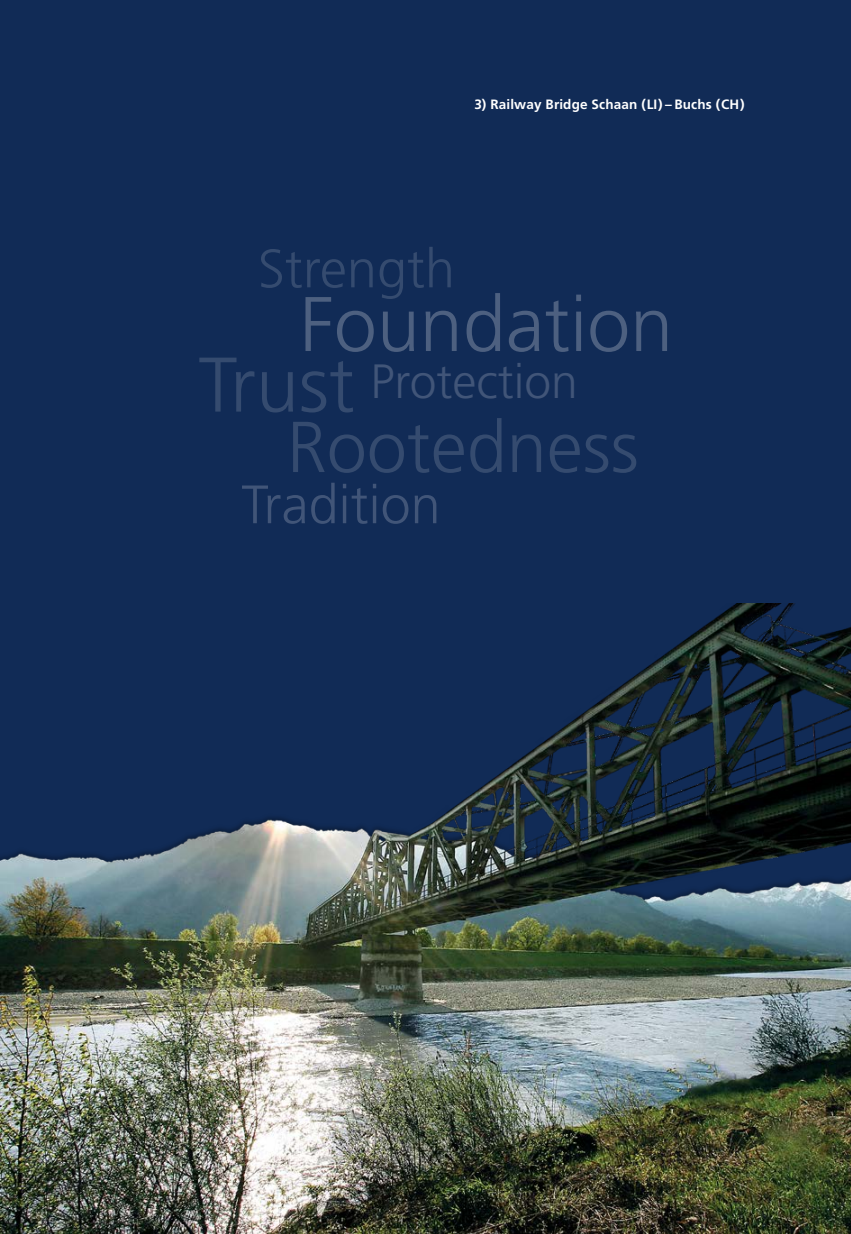
<style>
.page{position:relative;width:851px;height:1234px;background:#fff}
.page>*{position:absolute;margin:0;border:0;box-sizing:border-box;transform-origin:0 0}
.t1{font:300 77.25px "Frutiger LT Std";color:#4d6080}
.t2{font:300 77.25px "Frutiger LT Std";color:#354b6f}
.t3{font:300 71.85px "Frutiger LT Std";color:#354b6f}
.t4{font:300 54px "Frutiger LT Std";color:#415578}
.t5{font:300 54px "Frutiger LT Std";color:#354b6f}
.t6{font:300 48px "Frutiger LT Std";color:#415578}
._00_Lauftext{font:700 13.5px "Frutiger LT Std";letter-spacing:.01em;color:#fff}
</style>
<div class="page">
<div style="left:0;top:0;width:850px;height:1233px;background:#112b56"></div>
<img style="left:0;top:603px;width:850px;height:630px">
<p class="_00_Lauftext" style="left:474px;top:97px;width:272px">3) Railway Bridge Schaan (LI) – Buchs (CH)</p>
<p class="t5" style="left:258px;top:238px;width:199px">Strength</p>
<p class="t1" style="left:299px;top:280px;width:375px">Foundation</p>
<p class="t2" style="left:198px;top:341px;width:157px">Trust</p>
<p class="t6" style="left:370px;top:354px;width:209px">Protection</p>
<p class="t3" style="left:287px;top:406px;width:353px">Rootedness</p>
<p class="t4" style="left:241px;top:474px;width:201px">Tradition</p>
</div>
